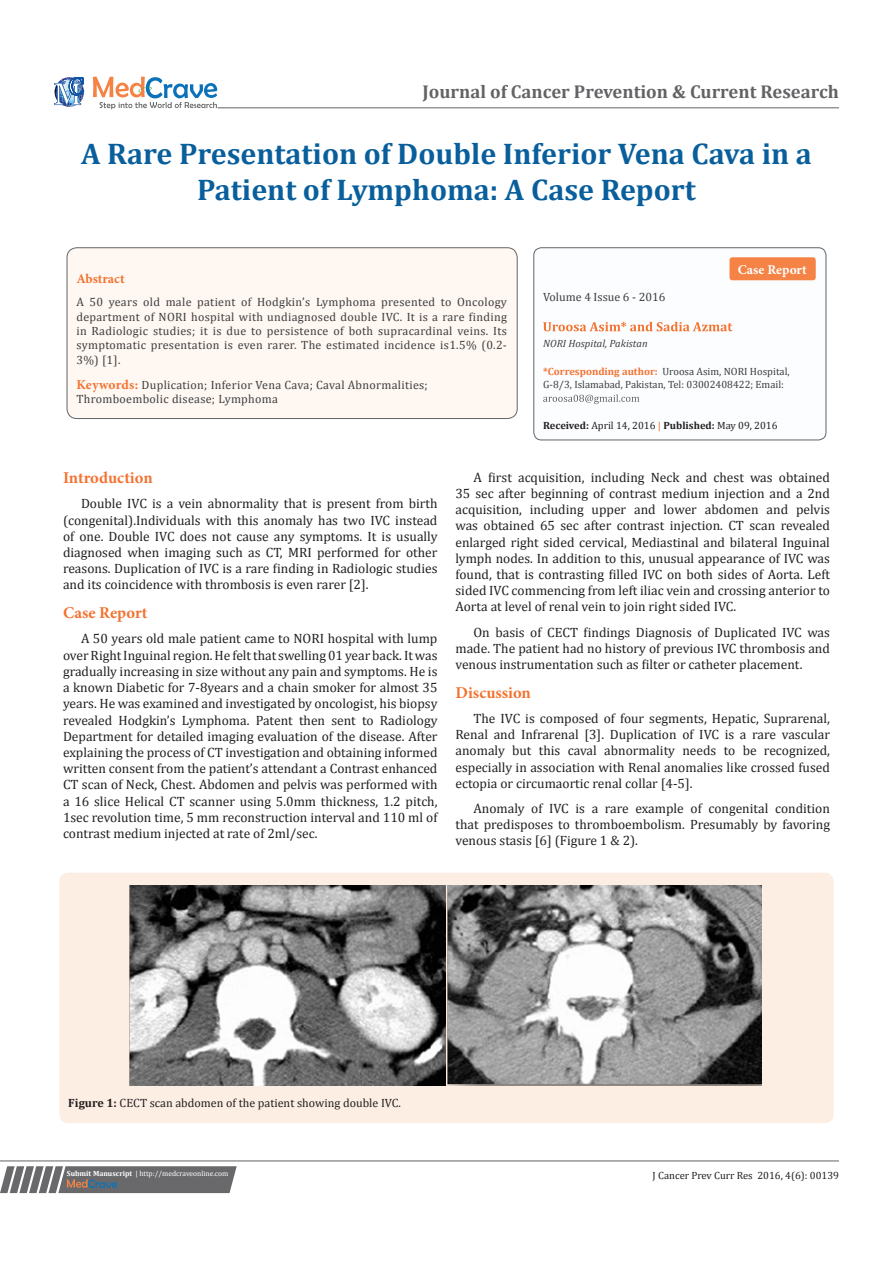
<style>
.page{position:relative;width:893px;height:1263px;background:#fff}
.page>*{position:absolute;margin:0;border:0;box-sizing:border-box;transform-origin:0 0}
.t1{font:700 30px/36px "Cambria";color:#085f9c;text-align:center}
.t2{font:700 18.6px "Cambria";color:#636366}
.t3{font:700 16.5px "Minion Pro";color:#f37331}
.t4{font:13.5px/16.2px "Cambria";color:#231f20;text-align:justify}
.t5{font:700 13.5px "Minion Pro";letter-spacing:.005em;color:#fff}
.t6{font:700 13.5px "Minion Pro";color:#f37331}
.t7{font:12px/14.4px "Cambria";letter-spacing:.025em;color:#3e3e3f;text-align:justify}
.t8{font:12px "Cambria";color:#231f20}
.t9{font:12px "Cambria";color:#3e3e3f}
.t10{font:10.5px/13.5px "Cambria";color:#3e3e3f}
.t11{font:10.5px "Cambria";color:#231f20}
.t12{font:italic 10.5px "Cambria";color:#3e3e3f}
.t13{font:7.5px "Cambria";color:#fff}
.s1{font-family:"Minion Pro";font-weight:700;font-size:13.5px;color:#f37331}
.s2{font-weight:700;color:#f37331}
.s3{font-weight:700}
.s4{font-weight:700;color:#f58345}
</style>
<div class="page">
<svg style="left:54px;top:77px;width:30px;height:30px"></svg>
<svg style="left:93px;top:77px;width:124px;height:32px"></svg>
<svg style="left:0;top:1166px;width:237px;height:27px;background:#78787a"></svg>
<hr style="left:0;top:1161px;width:839px;height:1px;background:#626465">
<hr style="left:218px;top:108px;width:621px;height:1px;background:#626465">
<div style="left:534px;top:248px;width:292px;height:192px;background:#fbfdfe;border-radius:8px"></div>
<svg style="left:543px;top:322px;width:189px;height:9px"></svg>
<svg style="left:543px;top:394px;width:96px;height:10px"></svg>
<div style="left:533px;top:247px;width:293px;height:193px;border:1px solid #626465;border-radius:8px"></div>
<div style="left:729px;top:257px;width:87px;height:23px;background:#f58345;border-radius:3px"></div>
<div style="left:67px;top:248px;width:450px;height:170px;background:#fef7f2;border-radius:10px"></div>
<div style="left:67px;top:247px;width:451px;height:172px;border:1px solid #626465;border-radius:10px"></div>
<div style="left:59px;top:872px;width:775px;height:251px;background:#fdeee3;border-radius:9px"></div>
<img style="left:129px;top:885px;width:317px;height:201px">
<img style="left:448px;top:885px;width:314px;height:200px">
<p class="t2" style="left:423px;top:79px;width:418px">Journal of Cancer Prevention &amp; Current Research</p>
<p class="t1" style="left:81px;top:135px;width:732px">A Rare Presentation of Double Inferior Vena Cava in a<br>Patient of Lymphoma: A Case Report</p>
<p class="t6" style="left:76px;top:269px;width:50px">Abstract</p>
<p class="t7" style="left:76px;top:295px;width:432px">A 50 years old male patient of Hodgkin’s Lymphoma presented to Oncology department of NORI hospital with undiagnosed double IVC. It is a rare finding in Radiologic studies; it is due to persistence of both supracardinal veins. Its symptomatic presentation is even rarer. The estimated incidence is1.5% (0.2- 3%) [1].</p>
<p class="t7" style="left:76px;top:378px;width:353px"><span class="s1">Keywords:</span> Duplication; Inferior Vena Cava; Caval Abnormalities;<br>Thromboembolic disease; Lymphoma</p>
<p class="t5" style="left:738px;top:260px;width:71px">Case Report</p>
<p class="t9" style="left:543px;top:289px;width:124px">Volume 4 Issue 6 - 2016</p>
<p class="t12" style="left:543px;top:336px;width:106px">NORI Hospital, Pakistan</p>
<p class="t10" style="left:543px;top:364px;width:248px"><span class="s2">*Corresponding author:</span> Uroosa Asim, NORI Hospital,<br>G-8/3, Islamabad, Pakistan, Tel: 03002408422; Email:</p>
<p class="t11" style="left:543px;top:419px;width:236px"><span class="s3">Received:</span> April 14, 2016 <span class="s4">|</span> <span class="s3">Published:</span> May 09, 2016</p>
<p class="t3" style="left:63px;top:466px;width:91px">Introduction</p>
<p class="t4" style="left:63px;top:496px;width:376px;text-indent:18px">Double IVC is a vein abnormality that is present from birth (congenital).Individuals with this anomaly has two IVC instead of one. Double IVC does not cause any symptoms. It is usually diagnosed when imaging such as CT, MRI performed for other reasons. Duplication of IVC is a rare finding in Radiologic studies and its coincidence with thrombosis is even rarer [2].</p>
<p class="t3" style="left:63px;top:601px;width:86px">Case Report</p>
<p class="t4" style="left:63px;top:631px;width:376px;text-indent:18px">A 50 years old male patient came to NORI hospital with lump over Right Inguinal region. He felt that swelling 01 year back. It was gradually increasing in size without any pain and symptoms. He is a known Diabetic for 7-8years and a chain smoker for almost 35 years. He was examined and investigated by oncologist, his biopsy revealed Hodgkin’s Lymphoma. Patent then sent to Radiology Department for detailed imaging evaluation of the disease. After explaining the process of CT investigation and obtaining informed written consent from the patient’s attendant a Contrast enhanced CT scan of Neck, Chest. Abdomen and pelvis was performed with a 16 slice Helical CT scanner using 5.0mm thickness, 1.2 pitch, 1sec revolution time, 5 mm reconstruction interval and 110 ml of contrast medium injected at rate of 2ml/sec.</p>
<p class="t4" style="left:455px;top:469px;width:376px;text-indent:18px">A first acquisition, including Neck and chest was obtained 35 sec after beginning of contrast medium injection and a 2nd acquisition, including upper and lower abdomen and pelvis was obtained 65 sec after contrast injection. CT scan revealed enlarged right sided cervical, Mediastinal and bilateral Inguinal lymph nodes. In addition to this, unusual appearance of IVC was found, that is contrasting filled IVC on both sides of Aorta. Left sided IVC commencing from left iliac vein and crossing anterior to Aorta at level of renal vein to join right sided IVC.</p>
<p class="t4" style="left:455px;top:624px;width:376px;text-indent:18px">On basis of CECT findings Diagnosis of Duplicated IVC was made. The patient had no history of previous IVC thrombosis and venous instrumentation such as filter or catheter placement.</p>
<p class="t3" style="left:455px;top:681px;width:77px">Discussion</p>
<p class="t4" style="left:455px;top:710px;width:376px;text-indent:18px">The IVC is composed of four segments, Hepatic, Suprarenal, Renal and Infrarenal [3]. Duplication of IVC is a rare vascular anomaly but this caval abnormality needs to be recognized, especially in association with Renal anomalies like crossed fused ectopia or circumaortic renal collar [4-5].</p>
<p class="t4" style="left:455px;top:800px;width:376px;text-indent:18px">Anomaly of IVC is a rare example of congenital condition that predisposes to thromboembolism. Presumably by favoring venous stasis [6] (Figure 1 &amp; 2).</p>
<p class="t8" style="left:68px;top:1096px;width:334px"><span class="s3">Figure 1:</span> CECT scan abdomen of the patient showing double IVC.</p>
<p class="t13" style="left:67px;top:1169px;width:163px"><span class="s3">Submit Manuscript</span> | http://medcraveonline.com</p>
<p class="t11" style="left:653px;top:1169px;width:188px">J Cancer Prev Curr Res 2016, 4(6): 00139</p>
</div>
